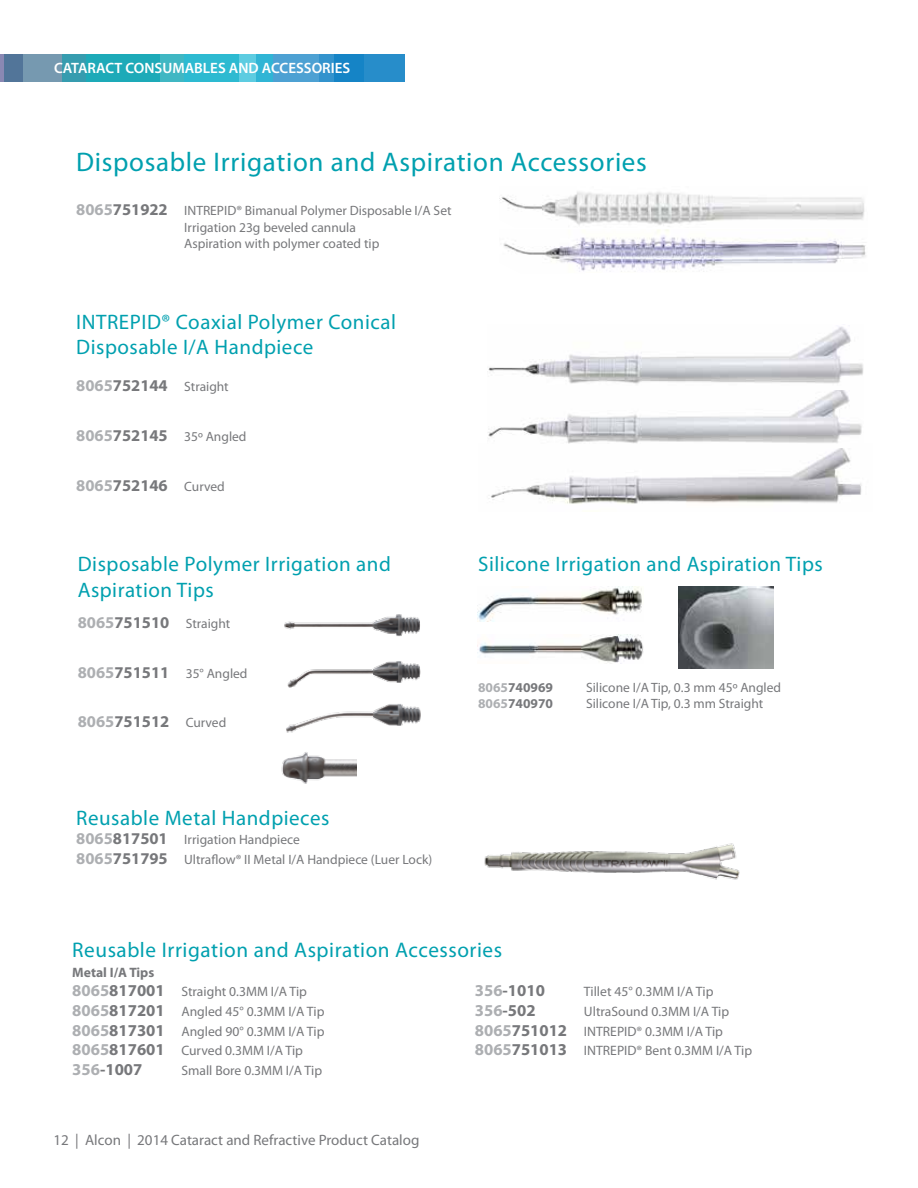
<style>
.page{position:relative;width:918px;height:1188px;background:#fff}
.page>*{position:absolute;margin:0;border:0;box-sizing:border-box;transform-origin:0 0}
.t1{font:27px "Myriad Pro";letter-spacing:.025em;color:#00a0af}
.t2{font:21.15px "Myriad Pro";letter-spacing:.025em;color:#00a0af}
.t3{font:21px/25.2px "Myriad Pro";letter-spacing:.025em;color:#00a0af}
.t4{font:700 16.65px "Myriad Pro";color:#77787b}
.t5{font:700 16.5px "Myriad Pro";color:#77787b}
.t6{font:15px "Myriad Pro";color:#77787b}
.t7{font:600 15px "Myriad Pro";color:#fff}
.t8{font:13.65px/19.6px "Myriad Pro";color:#77787b}
.t9{font:13.5px/16.5px "Myriad Pro";color:#77787b}
.t10{font:700 13.5px "Myriad Pro";color:#77787b}
.s1{font-weight:700;font-size:16.5px;color:#adafb2}
.s2{font-weight:700;font-size:16.5px}
.s3{color:#adafb2}
.s4{font-weight:400;font-size:13.5px}
.s5{font-weight:700}
.s6{font-weight:700;font-size:16.65px;color:#adafb2}
.s7{font-weight:700;font-size:16.65px}
</style>
<div class="page">
<img style="left:491px;top:448px;width:371px;height:56px">
<img style="left:488px;top:390px;width:374px;height:54px">
<img style="left:488px;top:326px;width:375px;height:58px">
<img style="left:477px;top:587px;width:165px;height:34px">
<img style="left:477px;top:635px;width:166px;height:29px">
<img style="left:287px;top:661px;width:134px;height:27px">
<img style="left:284px;top:614px;width:136px;height:23px">
<img style="left:286px;top:704px;width:135px;height:29px">
<img style="left:499px;top:191px;width:367px;height:81px">
<img style="left:281px;top:752px;width:75px;height:32px">
<img style="left:678px;top:587px;width:95px;height:82px">
<div style="left:257px;top:54px;width:77px;height:27px;background:#4da1d3"></div>
<div style="left:319px;top:54px;width:15px;height:27px;background:#3393cd"></div>
<div style="left:334px;top:54px;width:71px;height:27px;background:#278dca"></div>
<div style="left:334px;top:54px;width:29px;height:27px;background:#1584c6"></div>
<div style="left:0;top:54px;width:23px;height:27px;background:#8a88b3"></div>
<div style="left:86px;top:54px;width:152px;height:27px;background:#40b7c3"></div>
<svg style="left:184px;top:54px;width:88px;height:27px;background:#36bcd4"></svg>
<svg style="left:4px;top:54px;width:58px;height:27px;background:#6a8da8"></svg>
<div style="left:62px;top:54px;width:98px;height:27px;background:linear-gradient(to right,#309fb1,#16aebb)"></div>
<img style="left:484px;top:843px;width:256px;height:37px">
<p class="t7" style="left:54px;top:59px;width:298px">CATARACT CONSUMABLES AND ACCESSORIES</p>
<h1 class="t1" style="left:76px;top:146px;width:572px">Disposable Irrigation and Aspiration Accessories</h1>
<p class="t9" style="left:184px;top:202px;width:269px;text-indent:-108px"><span class="s1">8065</span><span class="s2">751922</span> INTREPID® Bimanual Polymer Disposable I/A Set<br>Irrigation 23g beveled cannula<br>Aspiration with polymer coated tip</p>
<h3 class="t3" style="left:76px;top:309px;width:321px">INTREPID® Coaxial Polymer Conical<br>Disposable I/A Handpiece</h3>
<p class="t9" style="left:76px;top:378px;width:154px"><span class="s1">8065</span><span class="s2">752144</span> Straight</p>
<p class="t9" style="left:76px;top:428px;width:172px"><span class="s1">8065</span><span class="s2">752145</span> 35º Angled</p>
<p class="t5" style="left:76px;top:475px;width:150px"><span class="s3">8065</span>752146 <span class="s4">Curved</span></p>
<h3 class="t3" style="left:78px;top:551px;width:315px">Disposable Polymer Irrigation and</h3>
<h3 class="t3" style="left:478px;top:551px;width:346px">Silicone Irrigation and Aspiration Tips</h3>
<h3 class="t3" style="left:78px;top:577px;width:138px">Aspiration Tips</h3>
<p class="t9" style="left:78px;top:615px;width:154px"><span class="s1">8065</span><span class="s2">751510</span> Straight</p>
<p class="t9" style="left:78px;top:665px;width:171px"><span class="s1">8065</span><span class="s2">751511</span> 35° Angled</p>
<p class="t5" style="left:78px;top:711px;width:150px"><span class="s3">8065</span>751512 <span class="s4">Curved</span></p>
<p class="t10" style="left:478px;top:678px;width:76px"><span class="s3">8065</span>740969</p>
<p class="t9" style="left:586px;top:679px;width:197px">Silicone I/A Tip, 0.3 mm 45º Angled</p>
<p class="t10" style="left:478px;top:695px;width:76px"><span class="s3">8065</span>740970</p>
<p class="t9" style="left:586px;top:695px;width:179px">Silicone I/A Tip, 0.3 mm Straight</p>
<h3 class="t3" style="left:76px;top:805px;width:255px">Reusable Metal Handpieces</h3>
<p class="t9" style="left:76px;top:830px;width:357px;line-height:19.5px"><span class="s1">8065</span><span class="s2">817501</span> Irrigation Handpiece<br><span class="s1">8065</span><span class="s2">751795</span> Ultraflow® II Metal I/A Handpiece (Luer Lock)</p>
<h2 class="t2" style="left:72px;top:937px;width:431px">Reusable Irrigation and Aspiration Accessories</h2>
<p class="t8" style="left:72px;top:962px;width:254px"><span class="s5">Metal I/A Tips<br></span><span class="s6">8065</span><span class="s7">817001</span> Straight 0.3MM I/A Tip<br><span class="s6">8065</span><span class="s7">817201</span> Angled 45° 0.3MM I/A Tip<br><span class="s6">8065</span><span class="s7">817301</span> Angled 90° 0.3MM I/A Tip<br><span class="s6">8065</span><span class="s7">817601</span> Curved 0.3MM I/A Tip</p>
<p class="t4" style="left:72px;top:1059px;width:72px"><span class="s3">356</span>-1007</p>
<p class="t8" style="left:181px;top:1061px;width:142px">Small Bore 0.3MM I/A Tip</p>
<p class="t4" style="left:475px;top:980px;width:72px"><span class="s3">356</span>-1010</p>
<p class="t8" style="left:584px;top:982px;width:131px">Tillet 45° 0.3MM I/A Tip</p>
<p class="t4" style="left:475px;top:1000px;width:62px"><span class="s3">356</span>-502</p>
<p class="t8" style="left:475px;top:1001px;width:279px;text-indent:109px">UltraSound 0.3MM I/A Tip<br><span class="s6">8065</span><span class="s7">751012</span> INTREPID® 0.3MM I/A Tip<br><span class="s6">8065</span><span class="s7">751013</span> INTREPID® Bent 0.3MM I/A Tip</p>
<p class="t6" style="left:53px;top:1131px;width:367px">12 | Alcon | 2014 Cataract and Refractive Product Catalog</p>
</div>
